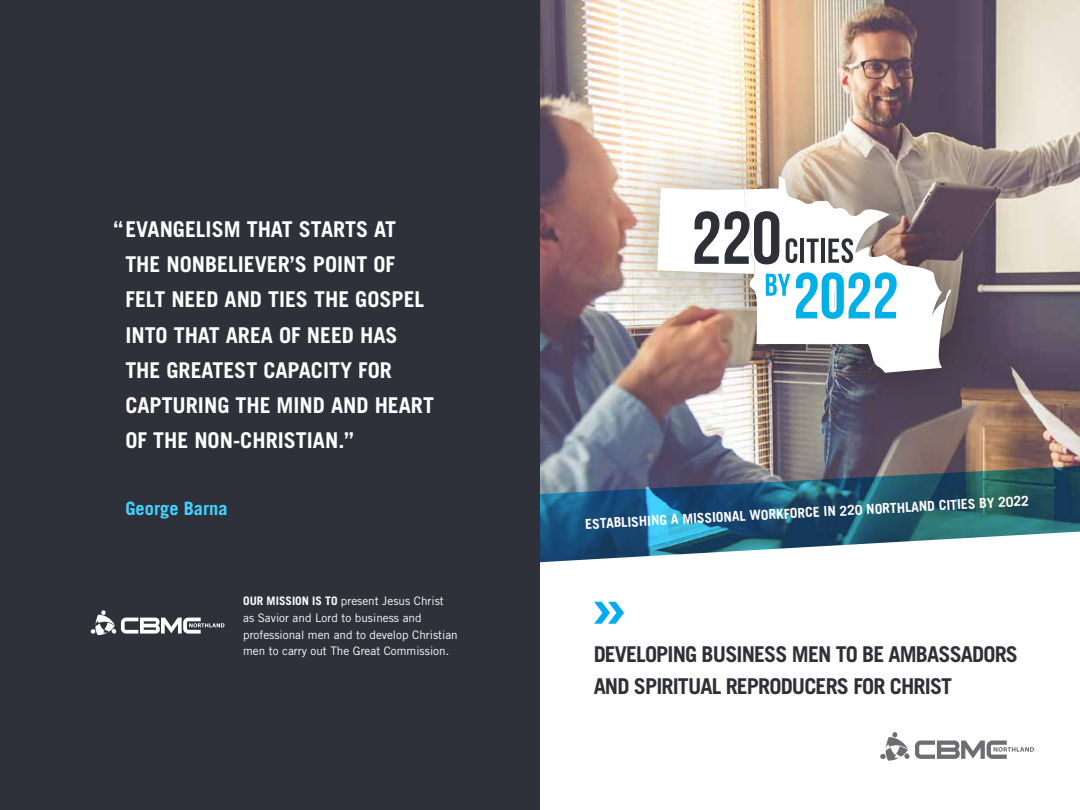
<style>
.page{position:relative;width:1080px;height:810px;background:#fff}
.page>*{position:absolute;margin:0;border:0;box-sizing:border-box;transform-origin:0 0}
.t1{font:700 68.62px "Trade Gothic";color:#00aeef}
.t2{font:700 21.75px/35.1px "Trade Gothic";color:#fff}
.t3{font:700 21.75px/32.6px "Trade Gothic";letter-spacing:-.04em;color:#2e3038}
.t4{font:700 18.38px "Trade Gothic";color:#42d3ff}
.t5{font:700 13.75px "Trade Gothic";color:#fff}
.t6{font:11.75px/16.8px "Trade Gothic";color:#fff}
.s1{font-weight:700}
</style>
<div class="page">
<img style="left:540px;top:0;width:540px;height:465px">
<svg style="left:540px;top:465px;width:540px;height:67px;background:#325f76"></svg>
<svg style="left:540px;top:532px;width:532px;height:218px"></svg>
<div style="left:600px;top:127px;width:410px;height:310px;background:#000;opacity:.4"></div>
<img style="left:657px;top:176px;width:295px;height:197px">
<div style="left:0;top:0;width:540px;height:810px;background:#2e3139"></div>
<svg style="left:880px;top:732px;width:154px;height:29px"></svg>
<svg style="left:91px;top:610px;width:134px;height:25px"></svg>
<p class="t2" style="left:125px;top:211px;width:310px;text-indent:-12px">“EVANGELISM THAT STARTS AT<br>THE NONBELIEVER’S POINT OF<br>FELT NEED AND TIES THE GOSPEL<br>INTO THAT AREA OF NEED HAS<br>THE GREATEST CAPACITY FOR<br>CAPTURING THE MIND AND HEART<br>OF THE NON-CHRISTIAN.”</p>
<p class="t4" style="left:125px;top:497px;width:104px">George Barna</p>
<p class="t6" style="left:243px;top:592px;width:216px"><span class="s1">OUR MISSION IS TO</span> present Jesus Christ as Savior and Lord to business and professional men and to develop Christian men to carry out The Great Commission.</p>
<p class="t5" style="left:585px;top:516px;width:446px;rotate:-3deg">ESTABLISHING A MISSIONAL WORKFORCE IN 220 NORTHLAND CITIES BY 2022</p>
<h1 class="t1" style="left:590px;top:565px;width:40px">»</h1>
<p class="t3" style="left:594px;top:637px;width:426px">DEVELOPING BUSINESS MEN TO BE AMBASSADORS<br>AND SPIRITUAL REPRODUCERS FOR CHRIST</p>
</div>
